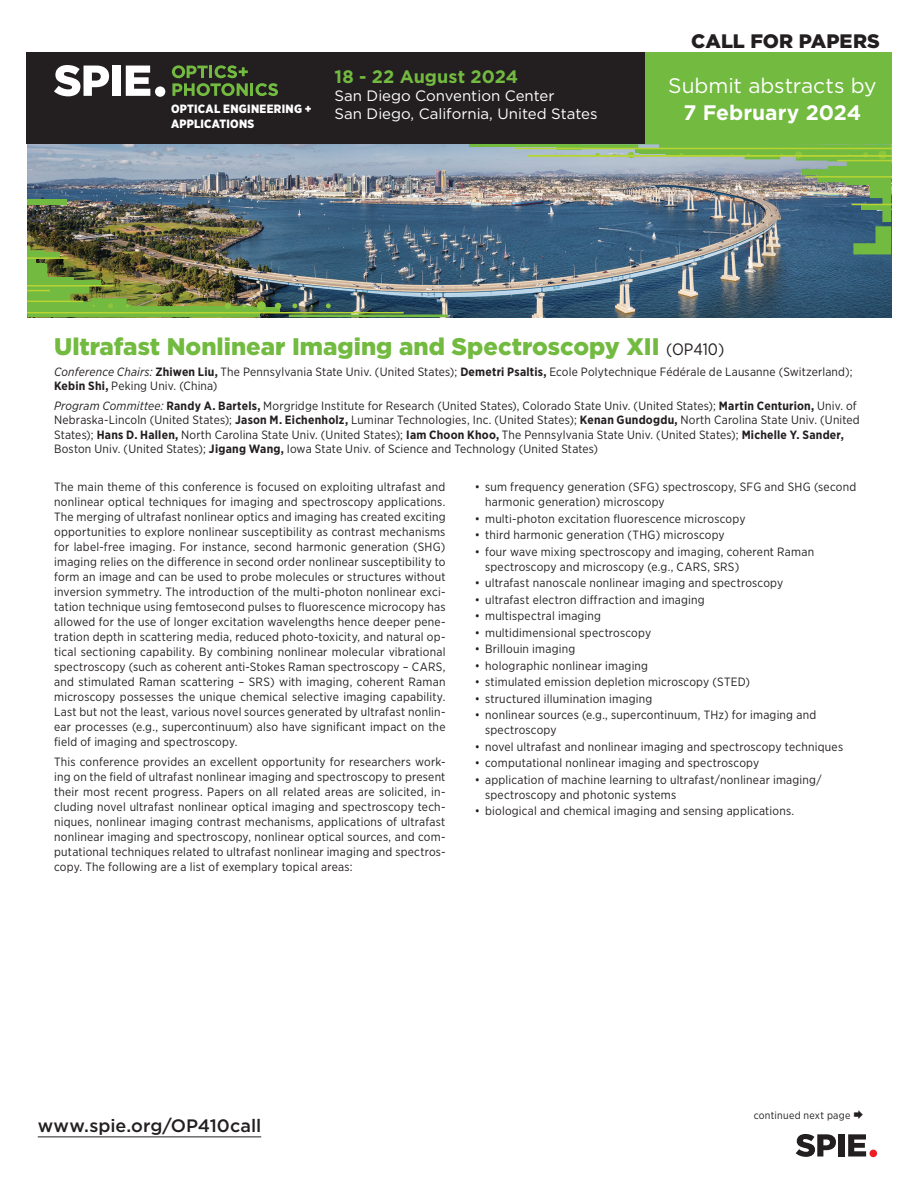
<style>
.page{position:relative;width:918px;height:1188px;background:#fff}
.page>*{position:absolute;margin:0;border:0;box-sizing:border-box;transform-origin:0 0}
.t1{font:900 24px "Gotham";color:#72ba40}
.t2{font:21px "Gotham";letter-spacing:-.005em;color:#fff}
.t3{font:700 21px "Gotham";color:#fff}
.t4{font:900 19.5px "Gotham";letter-spacing:.005em;color:#231f20}
.t5{font:500 18px "Gotham";color:#231f20}
.t6{font:700 18px "Gotham";color:#72ba40}
.t7{font:15px/18px "Gotham";color:#fff}
.t8{font:12px/15px "Gotham Narrow";letter-spacing:.015em;color:#231f20}
.t9{font:900 12px/15px "Gotham Narrow";letter-spacing:.02em;color:#fff}
.t10{font:10.5px "Gotham Narrow";letter-spacing:.025em;color:#231f20}
.s1{font-family:"Gotham Narrow";font-weight:400;font-size:16.5px;color:#231f20}
.s2{font-style:italic}
.s3{font-weight:700}
</style>
<div class="page">
<img style="left:27px;top:144px;width:864px;height:173px">
<div style="left:27px;top:52px;width:864px;height:92px;background:#231f20"></div>
<div style="left:645px;top:52px;width:246px;height:92px;background:#72ba40"></div>
<hr style="left:38px;top:1136px;width:223px;height:1px;background:#231f20">
<svg style="left:172px;top:65px;width:106px;height:31px"></svg>
<svg style="left:126px;top:66px;width:24px;height:30px"></svg>
<div style="left:155px;top:86px;width:10px;height:11px;background:#fff;border-radius:50%"></div>
<svg style="left:54px;top:65px;width:55px;height:31px"></svg>
<div style="left:112px;top:66px;width:8px;height:30px;background:#fff"></div>
<svg style="left:848px;top:1134px;width:18px;height:23px"></svg>
<div style="left:870px;top:1150px;width:7px;height:7px;background:#ee1d23;border-radius:50%"></div>
<svg style="left:796px;top:1134px;width:40px;height:23px"></svg>
<div style="left:838px;top:1134px;width:6px;height:23px;background:#231f20"></div>
<hr style="left:469px;top:144px;width:111px;height:3px;background:#72ba40">
<div style="left:27px;top:264px;width:18px;height:16px;background:#72ba40"></div>
<div style="left:27px;top:283px;width:62px;height:11px;background:#72ba40"></div>
<div style="left:98px;top:306px;width:155px;height:11px;background:#72ba40"></div>
<div style="left:27px;top:256px;width:9px;height:11px;background:#72ba40"></div>
<div style="left:27px;top:253px;width:32px;height:5px;background:#72ba40"></div>
<svg style="left:27px;top:246px;width:29px;height:7px"></svg>
<svg style="left:45px;top:264px;width:2px;height:13px"></svg>
<div style="left:27px;top:200px;width:40px;height:5px;background:#72ba40"></div>
<div style="left:169px;top:308px;width:111px;height:5px;background:#72ba40"></div>
<hr style="left:289px;top:315px;width:159px;height:2px;background:#72ba40">
<div style="left:27px;top:280px;width:74px;height:5px;background:#72ba40"></div>
<div style="left:27px;top:277px;width:47px;height:7px;background:#72ba40"></div>
<svg style="left:132px;top:313px;width:128px;height:4px"></svg>
<div style="left:27px;top:285px;width:43px;height:27px;background:#72ba40"></div>
<img style="left:556px;top:144px;width:335px;height:110px">
<div style="left:878px;top:151px;width:9px;height:8px;background:#8bc63e;border-radius:50%"></div>
<svg style="left:27px;top:298px;width:105px;height:19px"></svg>
<svg style="left:225px;top:303px;width:6px;height:6px"></svg>
<div style="left:257px;top:301px;width:9px;height:9px;background:#8bc63e;border-radius:50%"></div>
<svg style="left:275px;top:303px;width:6px;height:6px"></svg>
<svg style="left:292px;top:303px;width:5px;height:5px"></svg>
<svg style="left:326px;top:303px;width:5px;height:5px"></svg>
<hr style="left:27px;top:257px;width:41px;height:2px;background:#b8d432">
<svg style="left:27px;top:290px;width:23px;height:1px"></svg>
<hr style="left:27px;top:312px;width:377px;height:1px;background:#b8d432">
<hr style="left:27px;top:285px;width:87px;height:2px;background:#b8d432">
<hr style="left:27px;top:301px;width:56px;height:1px;background:#b8d432">
<hr style="left:514px;top:148px;width:377px;height:1px;background:#b8d432">
<hr style="left:852px;top:204px;width:39px;height:1px;background:#b8d432">
<hr style="left:806px;top:176px;width:85px;height:2px;background:#b8d432">
<hr style="left:528px;top:155px;width:363px;height:2px;background:#b8d432">
<hr style="left:837px;top:160px;width:54px;height:1px;background:#b8d432">
<p class="t9" style="left:171px;top:101px;width:142px">OPTICAL ENGINEERING +<br>APPLICATIONS</p>
<h3 class="t6" style="left:335px;top:65px;width:185px">18 - 22 August 2024</h3>
<p class="t7" style="left:335px;top:87px;width:265px">San Diego Convention Center<br>San Diego, California, United States</p>
<h3 class="t4" style="left:691px;top:28px;width:190px">CALL FOR PAPERS</h3>
<h2 class="t2" style="left:668px;top:72px;width:210px">Submit abstracts by</h2>
<h2 class="t3" style="left:683px;top:99px;width:179px">7 February 2024</h2>
<h1 class="t1" style="left:54px;top:330px;width:672px">Ultrafast Nonlinear Imaging and Spectroscopy XII <span class="s1">(OP410)</span></h1>
<p class="t8" style="left:54px;top:364px;width:800px;line-height:14.2px"><span class="s2">Conference Chairs:</span> <span class="s3">Zhiwen Liu,</span> The Pennsylvania State Univ. (United States); <span class="s3">Demetri Psaltis,</span> Ecole Polytechnique Fédérale de Lausanne (Switzerland);<br><span class="s3">Kebin Shi,</span> Peking Univ. (China)</p>
<p class="t8" style="left:54px;top:399px;width:807px;line-height:14.2px"><span class="s2">Program Committee:</span> <span class="s3">Randy A. Bartels,</span> Morgridge Institute for Research (United States), Colorado State Univ. (United States); <span class="s3">Martin Centurion,</span> Univ. of Nebraska-Lincoln (United States); <span class="s3">Jason M. Eichenholz,</span> Luminar Technologies, Inc. (United States); <span class="s3">Kenan Gundogdu,</span> North Carolina State Univ. (United States); <span class="s3">Hans D. Hallen,</span> North Carolina State Univ. (United States); <span class="s3">Iam Choon Khoo,</span> The Pennsylvania State Univ. (United States); <span class="s3">Michelle Y. Sander, </span>Boston Univ. (United States); <span class="s3">Jigang Wang,</span> Iowa State Univ. of Science and Technology (United States)</p>
<p class="t8" style="left:54px;top:479px;width:393px;text-align:justify">The main theme of this conference is focused on exploiting ultrafast and nonlinear optical techniques for imaging and spectroscopy applications.<br>The merging of ultrafast nonlinear optics and imaging has created exciting opportunities to explore nonlinear susceptibility as contrast mechanisms for label-free imaging. For instance, second harmonic generation (SHG) imaging relies on the difference in second order nonlinear susceptibility to form an image and can be used to probe molecules or structures without inversion symmetry. The introduction of the multi-photon nonlinear exci&shy;tation technique using femtosecond pulses to fluorescence microcopy has allowed for the use of longer excitation wavelengths hence deeper pene&shy;tration depth in scattering media, reduced photo-toxicity, and natural op&shy;tical sectioning capability. By combining nonlinear molecular vibrational spectroscopy (such as coherent anti-Stokes Raman spectroscopy – CARS, and stimulated Raman scattering – SRS) with imaging, coherent Raman microscopy possesses the unique chemical selective imaging capability.<br>Last but not the least, various novel sources generated by ultrafast nonlin&shy;ear processes (e.g., supercontinuum) also have significant impact on the field of imaging and spectroscopy.</p>
<p class="t8" style="left:54px;top:754px;width:393px;text-align:justify">This conference provides an excellent opportunity for researchers work&shy;ing on the field of ultrafast nonlinear imaging and spectroscopy to present their most recent progress. Papers on all related areas are solicited, in&shy;cluding novel ultrafast nonlinear optical imaging and spectroscopy tech&shy;niques, nonlinear imaging contrast mechanisms, applications of ultrafast nonlinear imaging and spectroscopy, nonlinear optical sources, and com&shy;putational techniques related to ultrafast nonlinear imaging and spectros&shy;copy. The following are a list of exemplary topical areas:</p>
<p class="t8" style="left:485px;top:479px;width:373px;text-indent:-10px">• sum frequency generation (SFG) spectroscopy, SFG and SHG (second harmonic generation) microscopy</p>
<p class="t8" style="left:475px;top:511px;width:272px">• multi-photon excitation fluorescence microscopy</p>
<p class="t8" style="left:475px;top:527px;width:251px">• third harmonic generation (THG) microscopy</p>
<p class="t8" style="left:485px;top:544px;width:331px;text-indent:-10px">• four wave mixing spectroscopy and imaging, coherent Raman spectroscopy and microscopy (e.g., CARS, SRS)</p>
<p class="t8" style="left:475px;top:575px;width:310px">• ultrafast nanoscale nonlinear imaging and spectroscopy</p>
<p class="t8" style="left:475px;top:592px;width:231px">• ultrafast electron diffraction and imaging</p>
<p class="t8" style="left:475px;top:608px;width:128px">• multispectral imaging</p>
<p class="t8" style="left:475px;top:625px;width:178px">• multidimensional spectroscopy</p>
<p class="t8" style="left:475px;top:641px;width:102px">• Brillouin imaging</p>
<p class="t8" style="left:475px;top:658px;width:175px">• holographic nonlinear imaging</p>
<p class="t8" style="left:475px;top:674px;width:276px">• stimulated emission depletion microscopy (STED)</p>
<p class="t8" style="left:475px;top:691px;width:179px">• structured illumination imaging</p>
<p class="t8" style="left:485px;top:707px;width:333px;text-indent:-10px">• nonlinear sources (e.g., supercontinuum, THz) for imaging and spectroscopy</p>
<p class="t8" style="left:475px;top:739px;width:370px">• novel ultrafast and nonlinear imaging and spectroscopy techniques</p>
<p class="t8" style="left:475px;top:755px;width:286px">• computational nonlinear imaging and spectroscopy</p>
<p class="t8" style="left:485px;top:772px;width:338px;text-indent:-10px">• application of machine learning to ultrafast/nonlinear imaging/ spectroscopy and photonic systems</p>
<p class="t8" style="left:475px;top:804px;width:321px">• biological and chemical imaging and sensing applications.</p>
<h3 class="t5" style="left:38px;top:1114px;width:225px">www.spie.org/OP410call</h3>
<p class="t10" style="left:754px;top:1109px;width:98px">continued next page</p>
</div>
